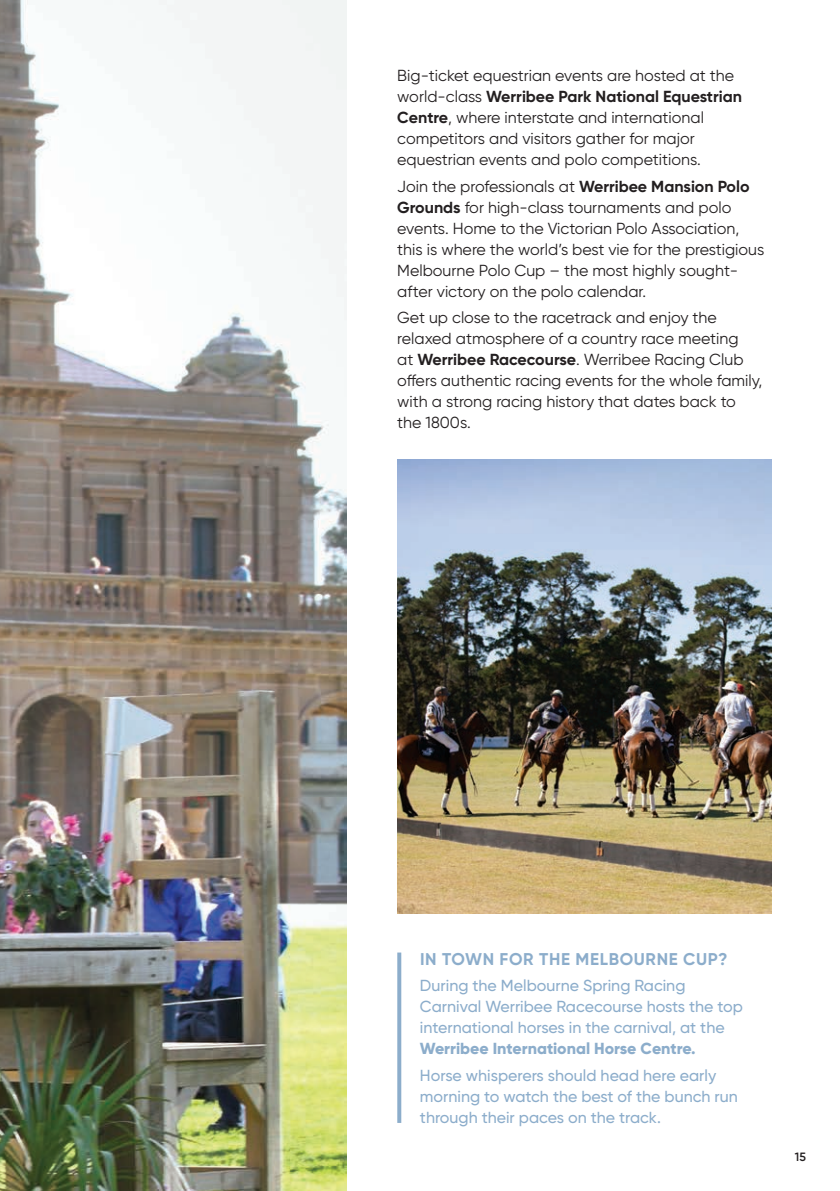
<style>
.page{position:relative;width:840px;height:1191px;background:#fff}
.page>*{position:absolute;margin:0;border:0;box-sizing:border-box;transform-origin:0 0}
.t1{font:700 17px "Gilroy";letter-spacing:.04em;color:#8cadcb}
.t2{font:16px/21px "Gilroy";color:#231f20}
.t3{font:500 16px/21px "Gilroy";color:#8cadcb}
.t4{font:600 12px "Gilroy";color:#231f20}
.s1{font-weight:700}
.s2{font-weight:800}
</style>
<div class="page">
<img style="left:0;top:0;width:346px;height:1191px">
<img style="left:397px;top:459px;width:374px;height:454px">
<svg style="left:397px;top:952px;width:4px;height:171px"></svg>
<p class="t2" style="left:397px;top:65px;width:346px">Big-ticket equestrian events are hosted at the world-class <span class="s1">Werribee Park National Equestrian Centre</span>, where interstate and international competitors and visitors gather for major equestrian events and polo competitions.</p>
<p class="t2" style="left:397px;top:175px;width:368px">Join the professionals at <span class="s1">Werribee Mansion Polo Grounds</span> for high-class tournaments and polo events. Home to the Victorian Polo Association, this is where the world’s best vie for the prestigious Melbourne Polo Cup – the most highly sought&shy;after victory on the polo calendar.</p>
<p class="t2" style="left:397px;top:307px;width:366px">Get up close to the racetrack and enjoy the relaxed atmosphere of a country race meeting<br>at <span class="s1">Werribee Racecourse</span>. Werribee Racing Club offers authentic racing events for the whole family, with a strong racing history that dates back to the 1800s.</p>
<p class="t1" style="left:420px;top:948px;width:309px">IN TOWN FOR THE MELBOURNE CUP?</p>
<p class="t3" style="left:420px;top:975px;width:324px">During the Melbourne Spring Racing Carnival Werribee Racecourse hosts the top international horses in the carnival, at the <span class="s2">Werribee International Horse Centre.</span></p>
<p class="t3" style="left:420px;top:1064px;width:319px">Horse whisperers should head here early morning to watch the best of the bunch run through their paces on the track.</p>
<p class="t4" style="left:794px;top:1149px;width:13px">15</p>
</div>
